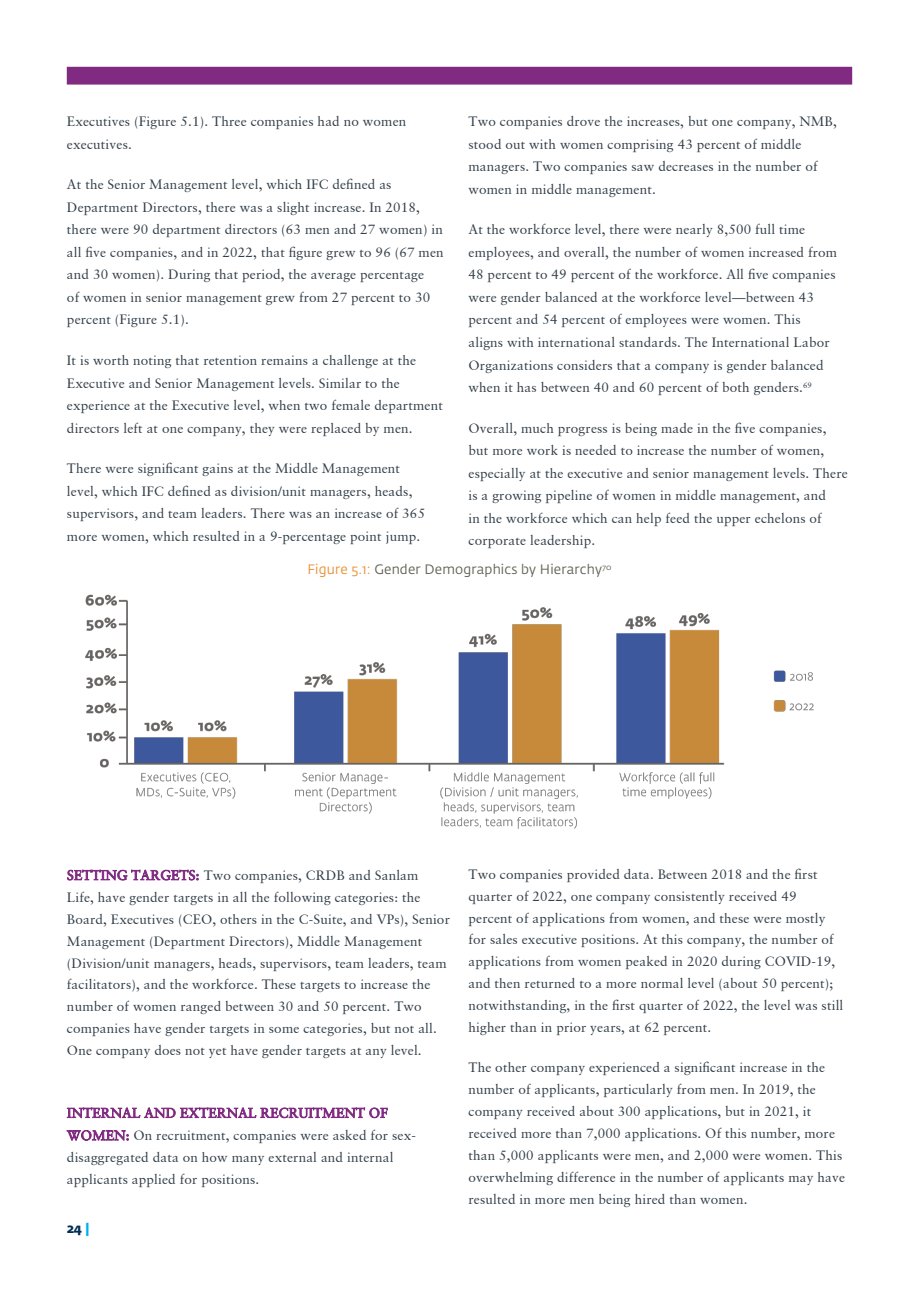
<style>
.page{position:relative;width:919px;height:1289px;background:#fff}
.page>*{position:absolute;margin:0;border:0;box-sizing:border-box;transform-origin:0 0}
.Body{font:13.5px/22.5px "Sabon";letter-spacing:.015em;color:#313e48}
.Body-2{font:13.5px "Fedra Sans Std";letter-spacing:.015em;color:#626257}
.t1{font:700 13.5px "Fedra Sans Std";color:#002e54}
.s1{color:#ea9033}
.s2{color:#802b81}
.s3{color:#00aeef}
</style>
<div class="page">
<div style="left:67px;top:67px;width:785px;height:18px;background:#802b81"></div>
<img style="left:85px;top:594px;width:729px;height:235px">
<p class="Body" style="left:468px;top:110px;width:370px">Two companies drove the increases, but one company, NMB, stood out with women comprising 43 percent of middle managers. Two companies saw decreases in the number of women in middle management.</p>
<p class="Body" style="left:468px;top:218px;width:370px">At the workforce level, there were nearly 8,500 full time employees, and overall, the number of women increased from 48 percent to 49 percent of the workforce. All five companies were gender balanced at the workforce level—between 43 percent and 54 percent of employees were women. This aligns with international standards. The International Labor Organizations considers that a company is gender balanced when it has between 40 and 60 percent of both genders.<sup>69</sup></p>
<p class="Body" style="left:468px;top:416px;width:381px">Overall, much progress is being made in the five companies, but more work is needed to increase the number of women, especially at the executive and senior management levels. There is a growing pipeline of women in middle management, and<br>in the workforce which can help feed the upper echelons of corporate leadership.</p>
<p class="Body-2" style="left:307px;top:561px;width:305px"><span class="s1">Figure 5.1:</span> Gender Demographics by Hierarchy<sup>70</sup></p>
<p class="Body" style="left:67px;top:110px;width:341px">Executives (Figure 5.1). Three companies had no women executives.</p>
<p class="Body" style="left:67px;top:173px;width:378px">At the Senior Management level, which IFC defined as Department Directors, there was a slight increase. In 2018, there were 90 department directors (63 men and 27 women) in all five companies, and in 2022, that figure grew to 96 (67 men and 30 women). During that period, the average percentage<br>of women in senior management grew from 27 percent to 30 percent (Figure 5.1).</p>
<p class="Body" style="left:67px;top:349px;width:377px">It is worth noting that retention remains a challenge at the Executive and Senior Management levels. Similar to the experience at the Executive level, when two female department directors left at one company, they were replaced by men.</p>
<p class="Body" style="left:67px;top:457px;width:359px">There were significant gains at the Middle Management level, which IFC defined as division/unit managers, heads, supervisors, and team leaders. There was an increase of 365 more women, which resulted in a 9-percentage point jump.</p>
<p class="Body" style="left:67px;top:864px;width:384px;line-height:21.9px"><span class="s2">SETTING TARGETS:</span> Two companies, CRDB and Sanlam<br>Life, have gender targets in all the following categories: the Board, Executives (CEO, others in the C-Suite, and VPs), Senior Management (Department Directors), Middle Management (Division/unit managers, heads, supervisors, team leaders, team facilitators), and the workforce. These targets to increase the number of women ranged between 30 and 50 percent. Two companies have gender targets in some categories, but not all.<br>One company does not yet have gender targets at any level.</p>
<p class="Body" style="left:67px;top:1101px;width:350px;line-height:22px"><span class="s2">INTERNAL AND EXTERNAL RECRUITMENT OF WOMEN:</span> On recruitment, companies were asked for sex&shy;disaggregated data on how many external and internal applicants applied for positions.</p>
<p class="t1" style="left:67px;top:1219px;width:24px">24 <span class="s3">|</span></p>
<p class="Body" style="left:468px;top:863px;width:376px;line-height:21.9px">Two companies provided data. Between 2018 and the first quarter of 2022, one company consistently received 49 percent of applications from women, and these were mostly for sales executive positions. At this company, the number of applications from women peaked in 2020 during COVID-19, and then returned to a more normal level (about 50 percent); notwithstanding, in the first quarter of 2022, the level was still higher than in prior years, at 62 percent.</p>
<p class="Body" style="left:468px;top:1056px;width:378px;line-height:21.9px">The other company experienced a significant increase in the number of applicants, particularly from men. In 2019, the company received about 300 applications, but in 2021, it received more than 7,000 applications. Of this number, more than 5,000 applicants were men, and 2,000 were women. This overwhelming difference in the number of applicants may have resulted in more men being hired than women.</p>
</div>
